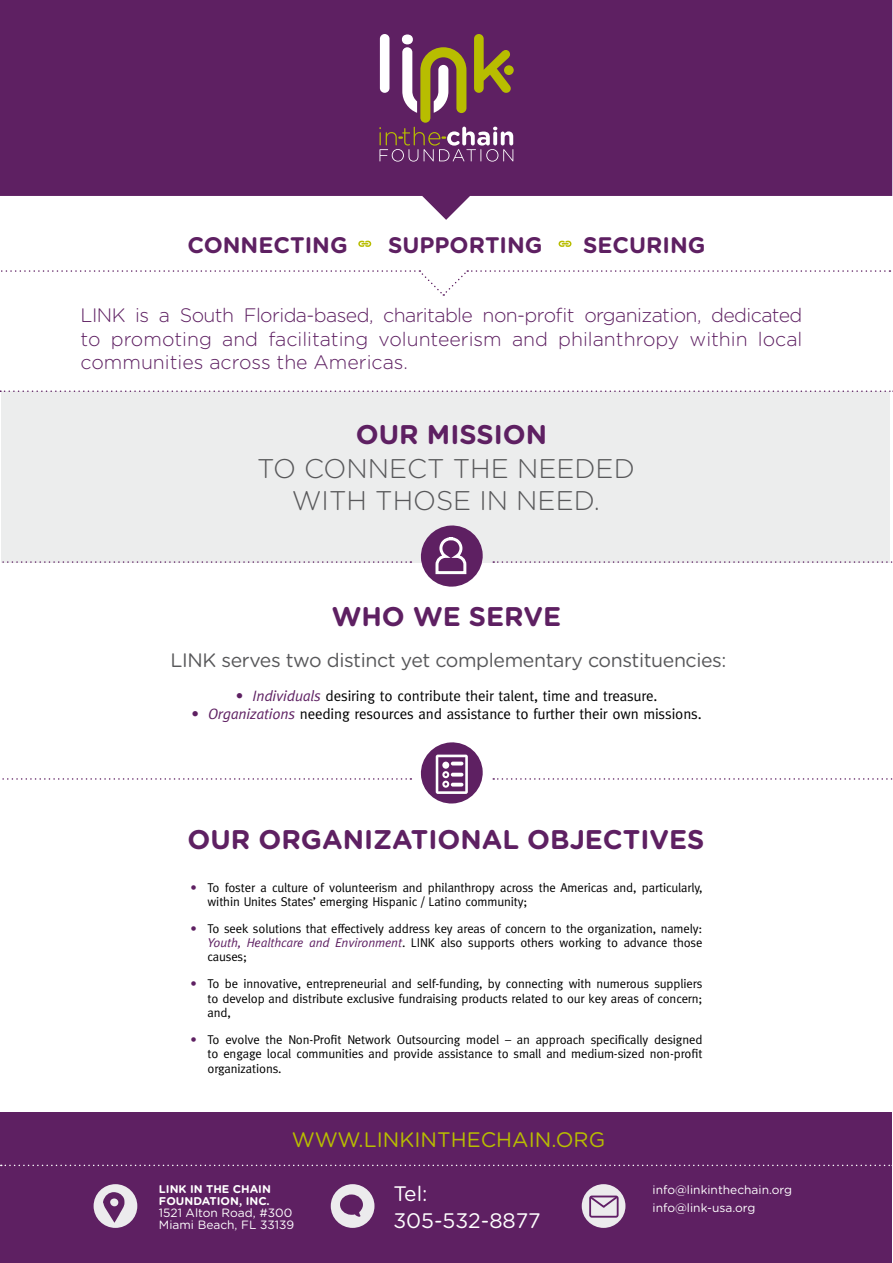
<style>
.page{position:relative;width:893px;height:1263px;background:#fff}
.page>*{position:absolute;margin:0;border:0;box-sizing:border-box;transform-origin:0 0}
.t1{font:700 27px "Gotham Rounded";color:#5e2062}
.t2{font:300 27px/32.4px "Gotham Rounded";color:#58585a;text-align:center}
.t3{font:700 22.5px "Gotham Rounded";color:#5e2062}
.t4{font:21px "Gotham Rounded";color:#b8bd00}
.t5{font:21px/27px "Gotham Rounded";color:#fff}
.t6{font:300 19.5px/23.4px "Gotham Rounded";color:#5e2062;text-align:justify}
.t7{font:19.5px "Gotham Rounded";letter-spacing:-.02em;color:#58585a}
.t8{font:15px "Meta";letter-spacing:-.01em;color:#000}
.t9{font:12.75px/14.2px "Meta";letter-spacing:-.01em;color:#000;text-align:justify}
.t10{font:12px/18px "Gotham Rounded";color:#fff}
.t11{font:700 11.25px/12px "Gotham Rounded";color:#fff}
.s1{font-style:italic;color:#5e2062}
.s2{color:#5e2062}
</style>
<div class="page">
<div style="left:1px;top:391px;width:888px;height:171px;background:#eceded"></div>
<div style="left:1px;top:1112px;width:891px;height:151px;background:#5e2062"></div>
<svg style="left:0;top:0;width:892px;height:220px;background:#703974"></svg>
<svg style="left:379px;top:34px;width:134px;height:128px;background:#835968"></svg>
<svg style="left:358px;top:241px;width:13px;height:6px"></svg>
<svg style="left:559px;top:241px;width:12px;height:6px"></svg>
<svg style="left:1px;top:270px;width:889px;height:26px"></svg>
<svg style="left:1px;top:561px;width:410px;height:2px"></svg>
<svg style="left:493px;top:561px;width:400px;height:2px"></svg>
<svg style="left:2px;top:778px;width:409px;height:2px"></svg>
<svg style="left:493px;top:778px;width:400px;height:2px"></svg>
<div style="left:94px;top:1184px;width:43px;height:44px;background:#ecebed;border-radius:50%"></div>
<svg style="left:103px;top:1192px;width:21px;height:31px"></svg>
<div style="left:331px;top:1184px;width:43px;height:44px;background:#ecebed;border-radius:50%"></div>
<svg style="left:340px;top:1194px;width:23px;height:23px"></svg>
<div style="left:582px;top:1184px;width:43px;height:44px;background:#ecebed;border-radius:50%"></div>
<svg style="left:1px;top:1164px;width:891px;height:2px"></svg>
<svg style="left:0;top:390px;width:893px;height:2px"></svg>
<svg style="left:420px;top:525px;width:63px;height:62px"></svg>
<svg style="left:589px;top:1195px;width:30px;height:23px"></svg>
<svg style="left:420px;top:742px;width:63px;height:62px"></svg>
<h2 class="t3" style="left:188px;top:228px;width:162px">CONNECTING</h2>
<h2 class="t3" style="left:388px;top:228px;width:156px">SUPPORTING</h2>
<h2 class="t3" style="left:583px;top:228px;width:124px">SECURING</h2>
<h3 class="t6" style="left:81px;top:303px;width:723px">LINK is a South Florida-based, charitable non-profit organization, dedicated to promoting and facilitating volunteerism and philanthropy within local communities across the Americas.</h3>
<h1 class="t1" style="left:356px;top:415px;width:193px">OUR MISSION</h1>
<h1 class="t2" style="left:257px;top:451px;width:379px">TO CONNECT THE NEEDED<br>WITH THOSE IN NEED.</h1>
<h1 class="t1" style="left:332px;top:596px;width:231px">WHO WE SERVE</h1>
<h3 class="t7" style="left:170px;top:647px;width:558px">LINK serves two distinct yet complementary constituencies:</h3>
<p class="t8" style="left:236px;top:687px;width:423px"><span class="s1">• Individuals</span> desiring to contribute their talent, time and treasure.</p>
<p class="t8" style="left:191px;top:705px;width:512px"><span class="s1">• Organizations</span> needing resources and assistance to further their own missions.</p>
<h1 class="t1" style="left:187px;top:820px;width:518px">OUR ORGANIZATIONAL OBJECTIVES</h1>
<p class="t9" style="left:208px;top:880px;width:496px;text-indent:-17px"><span class="s2">•</span> To foster a culture of volunteerism and philanthropy across the Americas and, particularly, within Unites States’ emerging Hispanic / Latino community;</p>
<p class="t9" style="left:208px;top:921px;width:496px;text-indent:-17px"><span class="s2">•</span> To seek solutions that effectively address key areas of concern to the organization, namely:<br><span class="s1">Youth, Healthcare and Environment</span>. LINK also supports others working to advance those causes;</p>
<p class="t9" style="left:208px;top:977px;width:496px;text-indent:-17px"><span class="s2">•</span> To be innovative, entrepreneurial and self-funding, by connecting with numerous suppliers to develop and distribute exclusive fundraising products related to our key areas of concern; and,</p>
<p class="t9" style="left:208px;top:1032px;width:496px;text-indent:-17px"><span class="s2">•</span> To evolve the Non-Profit Network Outsourcing model – an approach specifically designed to engage local communities and provide assistance to small and medium-sized non-profit organizations.</p>
<h3 class="t4" style="left:292px;top:1125px;width:315px">WWW.LINKINTHECHAIN.ORG</h3>
<p class="t11" style="left:159px;top:1183px;width:113px">LINK IN THE CHAIN<br>FOUNDATION, INC.</p>
<p class="t10" style="left:159px;top:1206px;width:137px;line-height:12px">1521 Alton Road, #300<br>Miami Beach, FL 33139</p>
<h3 class="t5" style="left:393px;top:1179px;width:149px">Tel:<br>305-532-8877</h3>
<p class="t10" style="left:653px;top:1180px;width:141px">info@linkinthechain.org info@link-usa.org</p>
</div>
